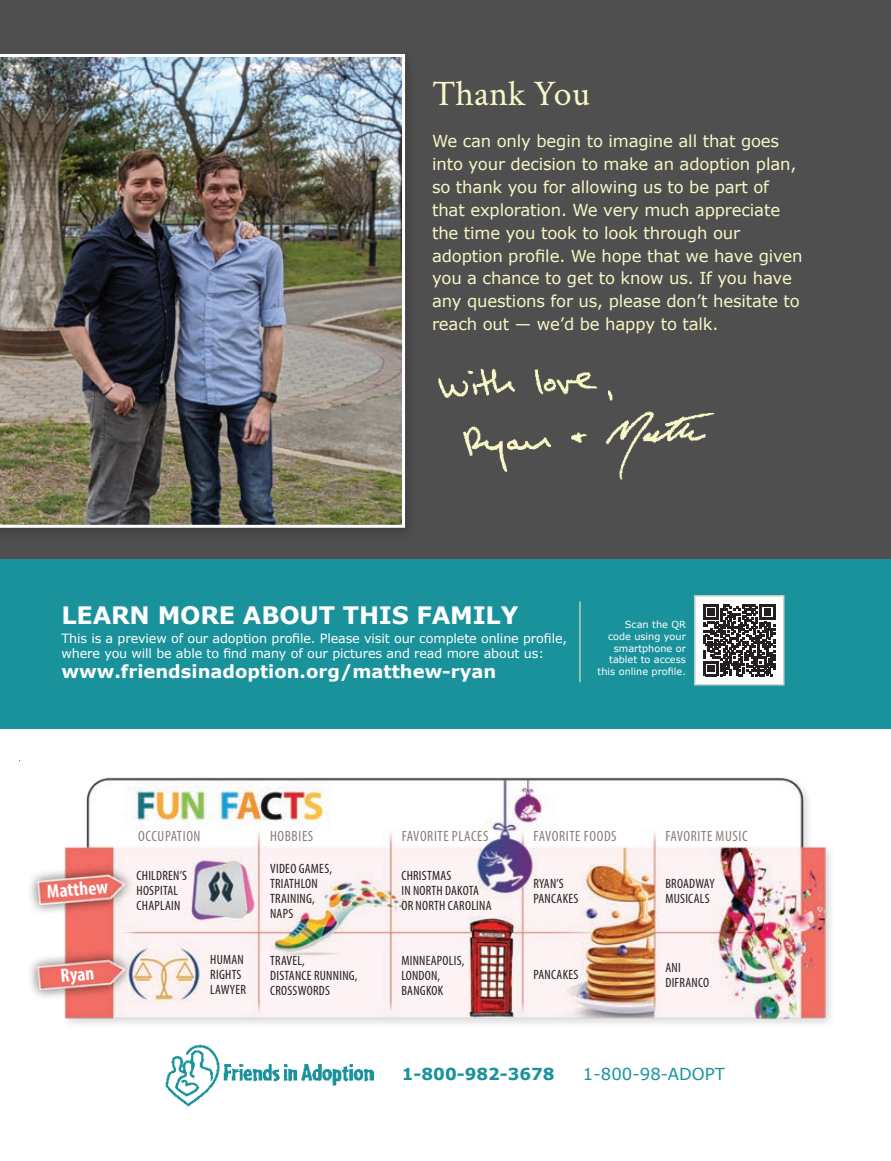
<style>
.page{position:relative;width:891px;height:1161px;background:#fff}
.page>*{position:absolute;margin:0;border:0;box-sizing:border-box;transform-origin:0 0}
.t1{font:36px "Crimson Text";color:#f7f7c7}
.t2{font:700 24px "Verdana";letter-spacing:-.01em;color:#fff}
.t3{font:700 condensed 19.35px "Myriad Pro";color:#fff}
.t4{font:700 18px "Verdana";color:#fff}
.t5{font:16.5px/23px "Verdana";letter-spacing:-.01em;color:#f7f7c7}
.t6{font:700 16.5px "Verdana";color:#1a929c}
.t7{font:16.5px "Verdana";color:#1a929c}
.t8{font:condensed 15px "Myriad Pro";letter-spacing:.04em;color:#8b7d7b}
.t9{font:condensed 13.5px/15px "Myriad Pro";letter-spacing:.02em;color:#231f20}
.t10{font:12.75px/14.2px "Verdana";letter-spacing:-.01em;color:#fff}
.t11{font:9.75px/11.7px "Verdana";color:#fff;text-align:right}
</style>
<div class="page">
<div style="left:0;top:0;width:891px;height:559px;background:#504f4f"></div>
<div style="left:0;top:559px;width:891px;height:169px;background:#1a929c"></div>
<div style="left:695px;top:596px;width:89px;height:89px;background:#fff"></div>
<svg style="left:704px;top:605px;width:71px;height:71px"></svg>
<div style="left:694px;top:595px;width:91px;height:91px;border:2px solid #ccd0ce"></div>
<hr style="left:580px;top:601px;width:1px;height:81px;background:#f7f7c7">
<div style="left:0;top:51px;width:416px;height:490px;background:#4b4a4a"></div>
<img style="left:0;top:54px;width:405px;height:474px">
<img style="left:438px;top:368px;width:276px;height:112px">
<img style="left:20px;top:760px;width:811px;height:264px">
<img style="left:166px;top:1044px;width:207px;height:63px">
<h1 class="t1" style="left:432px;top:69px;width:159px">Thank You</h1>
<p class="t5" style="left:432px;top:129px;width:372px">We can only begin to imagine all that goes into your decision to make an adoption plan, so thank you for allowing us to be part of that exploration. We very much appreciate the time you took to look through our adoption profile. We hope that we have given you a chance to get to know us. If you have any questions for us, please don’t hesitate to reach out — we’d be happy to talk.</p>
<h2 class="t2" style="left:62px;top:600px;width:458px">LEARN MORE ABOUT THIS FAMILY</h2>
<p class="t10" style="left:62px;top:632px;width:507px">This is a preview of our adoption profile. Please visit our complete online profile, where you will be able to find many of our pictures and read more about us:</p>
<p class="t4" style="left:62px;top:660px;width:436px">www.friendsinadoption.org/matthew-ryan</p>
<p class="t11" style="left:598px;top:619px;width:90px">Scan the QR<br>code using your smartphone or tablet to access this online profile.</p>
<p class="t3" style="left:46px;top:880px;width:63px;rotate:-5deg">Matthew</p>
<p class="t3" style="left:60px;top:963px;width:35px;rotate:-5deg">Ryan</p>
<p class="t8" style="left:138px;top:827px;width:64px">OCCUPATION</p>
<p class="t8" style="left:270px;top:827px;width:45px">HOBBIES</p>
<p class="t8" style="left:402px;top:827px;width:88px">FAVORITE PLACES</p>
<p class="t8" style="left:534px;top:827px;width:85px">FAVORITE FOODS</p>
<p class="t8" style="left:665px;top:827px;width:84px">FAVORITE MUSIC</p>
<p class="t9" style="left:270px;top:860px;width:63px">VIDEO GAMES,<br>TRIATHLON<br>TRAINING,<br>NAPS</p>
<p class="t9" style="left:401px;top:868px;width:92px">CHRISTMAS<br>IN NORTH DAKOTA<br>OR NORTH CAROLINA</p>
<p class="t9" style="left:137px;top:868px;width:52px">CHILDREN’S<br>HOSPITAL<br>CHAPLAIN</p>
<p class="t9" style="left:665px;top:876px;width:51px">BROADWAY<br>MUSICALS</p>
<p class="t9" style="left:534px;top:875px;width:46px">RYAN’S<br>PANCAKES</p>
<p class="t9" style="left:210px;top:952px;width:37px">HUMAN<br>RIGHTS<br>LAWYER</p>
<p class="t9" style="left:665px;top:959px;width:45px">ANI<br>DIFRANCO</p>
<p class="t9" style="left:270px;top:953px;width:89px">TRAVEL,<br>DISTANCE RUNNING,<br>CROSSWORDS</p>
<p class="t9" style="left:401px;top:953px;width:65px">MINNEAPOLIS,<br>LONDON,<br>BANGKOK</p>
<p class="t9" style="left:534px;top:967px;width:46px">PANCAKES</p>
<p class="t6" style="left:402px;top:1064px;width:154px">1-800-982-3678</p>
<p class="t7" style="left:583px;top:1064px;width:144px">1-800-98-ADOPT</p>
</div>
